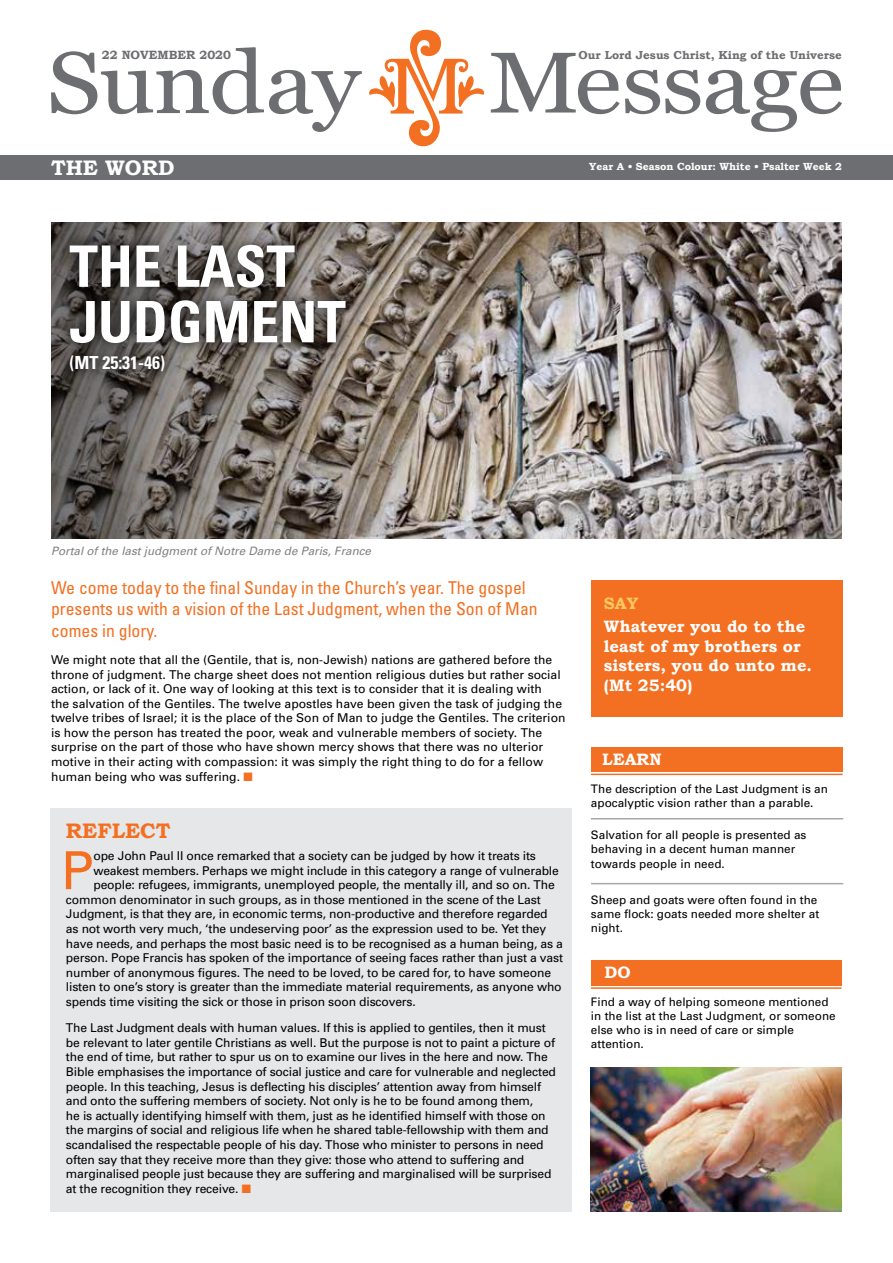
<style>
.page{position:relative;width:893px;height:1263px;background:#fff}
.page>*{position:absolute;margin:0;border:0;box-sizing:border-box;transform-origin:0 0}
.t1{font:700 condensed 57.15px/55.5px "Univers";color:#fff}
.t2{font:52.5px "Univers";color:#f36f21}
.t3{font:700 21px "Bookman Old Style";color:#fff}
.t4{font:700 21px "Bookman Old Style";color:#f36f21}
.t5{font:700 condensed 18px "Univers";color:#fff}
.t6{font:condensed 17.7px/21.3px "Univers";color:#f36f21}
.t7{font:700 16.5px/19.8px "Bookman Old Style";color:#fff}
.t8{font:700 16.5px "Bookman Old Style";color:#fec863}
.t9{font:12.15px/14.5px "Univers";letter-spacing:-.015em;color:#000}
.t10{font:700 12px "Bookman Old Style";color:#6d6e71}
.t11{font:11.7px/14.1px "Univers";color:#000}
.t12{font:italic 11.55px "Univers";color:#808285}
.t13{font:700 11.55px "Bookman Old Style";color:#6d6e71}
.t14{font:700 10.35px "Bookman Old Style";color:#fff}
.s1{color:#f36f21}
</style>
<div class="page">
<svg style="left:51px;top:47px;width:311px;height:85px"></svg>
<svg style="left:706px;top:70px;width:136px;height:62px"></svg>
<svg style="left:369px;top:30px;width:115px;height:117px"></svg>
<svg style="left:491px;top:53px;width:209px;height:61px"></svg>
<svg style="left:51px;top:223px;width:791px;height:316px;background:#89817b"></svg>
<div style="left:0;top:155px;width:893px;height:24px;background:#6d6e71"></div>
<div style="left:50px;top:808px;width:522px;height:404px;background:#e6e7e8"></div>
<div style="left:591px;top:580px;width:251px;height:136px;background:#f36f21"></div>
<hr style="left:591px;top:818px;width:252px;height:1px;background:#a7a9ac">
<hr style="left:591px;top:883px;width:252px;height:1px;background:#a7a9ac">
<div style="left:591px;top:747px;width:252px;height:24px;background:#f36f21"></div>
<hr style="left:591px;top:774px;width:252px;height:1px;background:#f36f21">
<div style="left:591px;top:960px;width:251px;height:25px;background:#f36f21"></div>
<hr style="left:591px;top:987px;width:251px;height:2px;background:#f36f21">
<img style="left:591px;top:1067px;width:251px;height:145px">
<div style="left:56px;top:231px;width:303px;height:153px;background:#000;opacity:.94"></div>
<p class="t10" style="left:102px;top:48px;width:131px">22 NOVEMBER 2020</p>
<p class="t13" style="left:579px;top:48px;width:265px">Our Lord Jesus Christ, King of the Universe</p>
<h3 class="t3" style="left:51px;top:155px;width:125px">THE WORD</h3>
<p class="t14" style="left:589px;top:160px;width:254px">Year A • Season Colour: White • Psalter Week 2</p>
<h1 class="t1" style="left:69px;top:238px;width:278px">THE LAST<br>JUDGMENT</h1>
<h3 class="t5" style="left:69px;top:352px;width:97px">(MT 25:31-46)</h3>
<p class="t12" style="left:51px;top:544px;width:321px">Portal of the last judgment of Notre Dame de Paris, France</p>
<h3 class="t6" style="left:51px;top:577px;width:488px">We come today to the final Sunday in the Church’s year. The gospel presents us with a vision of the Last Judgment, when the Son of Man comes in glory.</h3>
<p class="t9" style="left:51px;top:652px;width:516px">We might note that all the (Gentile, that is, non-Jewish) nations are gathered before the throne of judgment. The charge sheet does not mention religious duties but rather social action, or lack of it. One way of looking at this text is to consider that it is dealing with<br>the salvation of the Gentiles. The twelve apostles have been given the task of judging the twelve tribes of Israel; it is the place of the Son of Man to judge the Gentiles. The criterion is how the person has treated the poor, weak and vulnerable members of society. The surprise on the part of those who have shown mercy shows that there was no ulterior motive in their acting with compassion: it was simply the right thing to do for a fellow human being who was suffering. <span class="s1">■</span></p>
<h3 class="t4" style="left:66px;top:818px;width:106px">REFLECT</h3>
<h2 class="t2" style="left:61px;top:838px;width:34px">P</h2>
<p class="t9" style="left:93px;top:848px;width:444px">ope John Paul II once remarked that a society can be judged by how it treats its</p>
<p class="t9" style="left:93px;top:863px;width:467px">weakest members. Perhaps we might include in this category a range of vulnerable</p>
<p class="t9" style="left:93px;top:877px;width:463px">people: refugees, immigrants, unemployed people, the mentally ill, and so on. The</p>
<p class="t9" style="left:66px;top:892px;width:476px">common denominator in such groups, as in those mentioned in the scene of the Last</p>
<p class="t9" style="left:66px;top:906px;width:483px">Judgment, is that they are, in economic terms, non-productive and therefore regarded</p>
<p class="t9" style="left:66px;top:921px;width:482px">as not worth very much, ‘the undeserving poor’ as the expression used to be. Yet they</p>
<p class="t9" style="left:66px;top:936px;width:498px">have needs, and perhaps the most basic need is to be recognised as a human being, as a</p>
<p class="t9" style="left:66px;top:950px;width:499px">person. Pope Francis has spoken of the importance of seeing faces rather than just a vast</p>
<p class="t9" style="left:66px;top:965px;width:487px">number of anonymous figures. The need to be loved, to be cared for, to have someone</p>
<p class="t9" style="left:66px;top:979px;width:497px">listen to one’s story is greater than the immediate material requirements, as anyone who</p>
<p class="t9" style="left:66px;top:994px;width:351px">spends time visiting the sick or those in prison soon discovers.</p>
<p class="t9" style="left:66px;top:1020px;width:492px">The Last Judgment deals with human values. If this is applied to gentiles, then it must be relevant to later gentile Christians as well. But the purpose is not to paint a picture of the end of time, but rather to spur us on to examine our lives in the here and now. The Bible emphasises the importance of social justice and care for vulnerable and neglected people. In this teaching, Jesus is deflecting his disciples’ attention away from himself and onto the suffering members of society. Not only is he to be found among them,<br>he is actually identifying himself with them, just as he identified himself with those on the margins of social and religious life when he shared table-fellowship with them and scandalised the respectable people of his day. Those who minister to persons in need often say that they receive more than they give: those who attend to suffering and marginalised people just because they are suffering and marginalised will be surprised at the recognition they receive. <span class="s1">■</span></p>
<h3 class="t8" style="left:604px;top:593px;width:36px">SAY</h3>
<h3 class="t7" style="left:604px;top:616px;width:210px">Whatever you do to the least of my brothers or sisters, you do unto me. (Mt 25:40)</h3>
<h3 class="t7" style="left:602px;top:750px;width:61px">LEARN</h3>
<p class="t11" style="left:591px;top:781px;width:238px">The description of the Last Judgment is an apocalyptic vision rather than a parable.</p>
<p class="t11" style="left:591px;top:828px;width:217px">Salvation for all people is presented as behaving in a decent human manner towards people in need.</p>
<p class="t11" style="left:591px;top:893px;width:230px">Sheep and goats were often found in the same flock: goats needed more shelter at night.</p>
<h3 class="t7" style="left:604px;top:963px;width:28px">DO</h3>
<p class="t11" style="left:591px;top:994px;width:246px">Find a way of helping someone mentioned in the list at the Last Judgment, or someone else who is in need of care or simple attention.</p>
</div>
